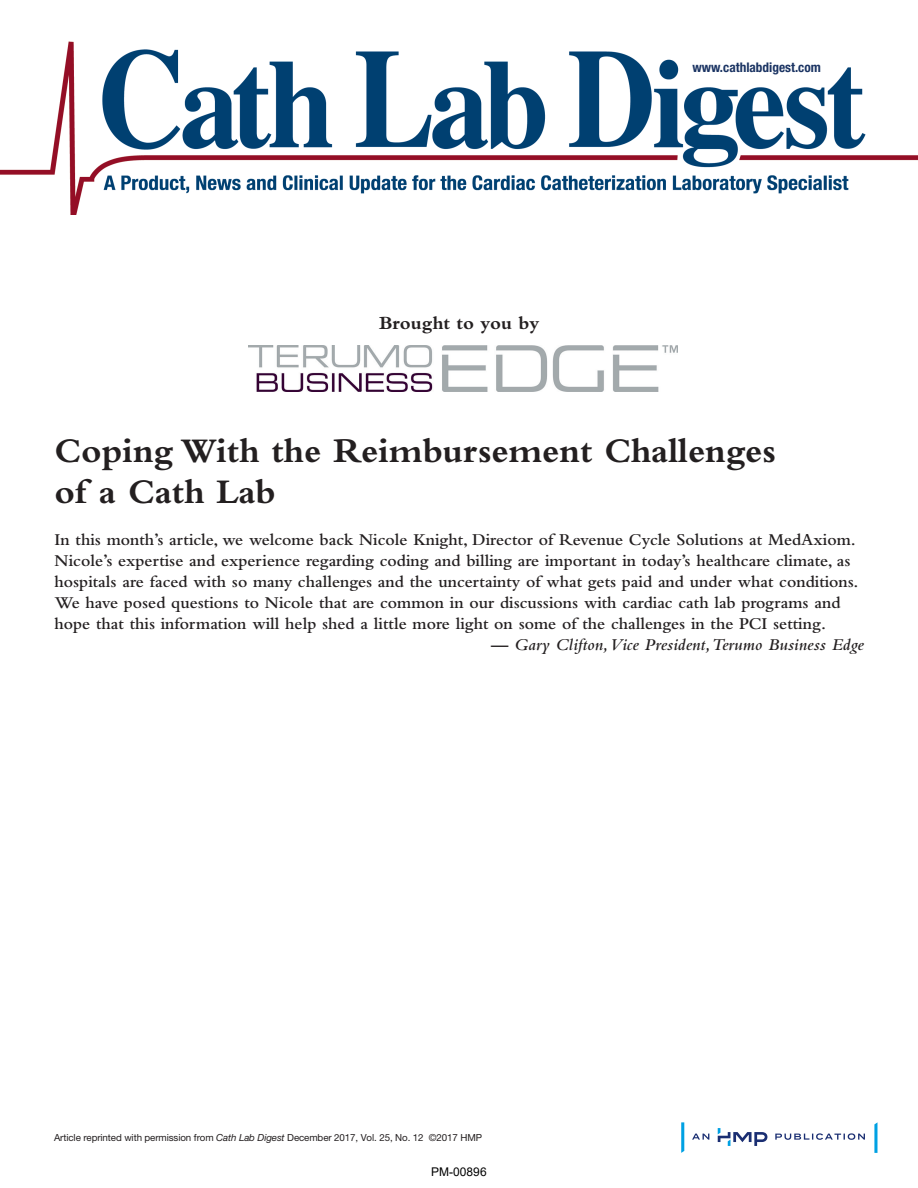
<style>
.page{position:relative;width:918px;height:1188px;background:#fff}
.page>*{position:absolute;margin:0;border:0;box-sizing:border-box;transform-origin:0 0}
.t1{font:700 36px/40.5px "Bembo";color:#231f20}
.t2{font:700 19.2px "Bembo";color:#231f20}
.t3{font:600 17.25px/21px "Bembo";color:#231f20}
.t4{font:italic 600 17.25px "Bembo";letter-spacing:.01em;color:#231f20}
.t5{font:700 condensed 13.35px "Helvetica Neue LT Pro";color:#1b3463}
.t6{font:12px "Arial";color:#000}
.t7{font:9.75px "Helvetica Neue LT Pro";letter-spacing:-.01em;color:#231f20}
.s1{font-style:normal}
.s2{font-style:italic}
</style>
<div class="page">
<img style="left:248px;top:345px;width:430px;height:47px">
<img style="left:0;top:41px;width:918px;height:174px">
<svg style="left:681px;top:1122px;width:196px;height:31px"></svg>
<p class="t2" style="left:379px;top:312px;width:162px">Brought to you by</p>
<p class="t5" style="left:692px;top:59px;width:130px">www.cathlabdigest.com</p>
<h1 class="t1" style="left:55px;top:431px;width:723px">Coping With the Reimbursement Challenges of a Cath Lab</h1>
<p class="t3" style="left:55px;top:529px;width:805px">In this month’s article, we welcome back Nicole Knight, Director of Revenue Cycle Solutions at MedAxiom.<br>Nicole’s expertise and experience regarding coding and billing are important in today’s healthcare climate, as hospitals are faced with so many challenges and the uncertainty of what gets paid and under what conditions.<br>We have posed questions to Nicole that are common in our discussions with cardiac cath lab programs and hope that this information will help shed a little more light on some of the challenges in the PCI setting.</p>
<p class="t4" style="left:491px;top:635px;width:374px"><span class="s1">—</span> Gary Clifton, Vice President, Terumo Business Edge</p>
<p class="t7" style="left:54px;top:1132px;width:430px">Article reprinted with permission from <span class="s2">Cath Lab Digest</span> December 2017, Vol. 25, No. 12 ©2017 HMP</p>
<p class="t6" style="left:431px;top:1164px;width:57px">PM-00896</p>
</div>
